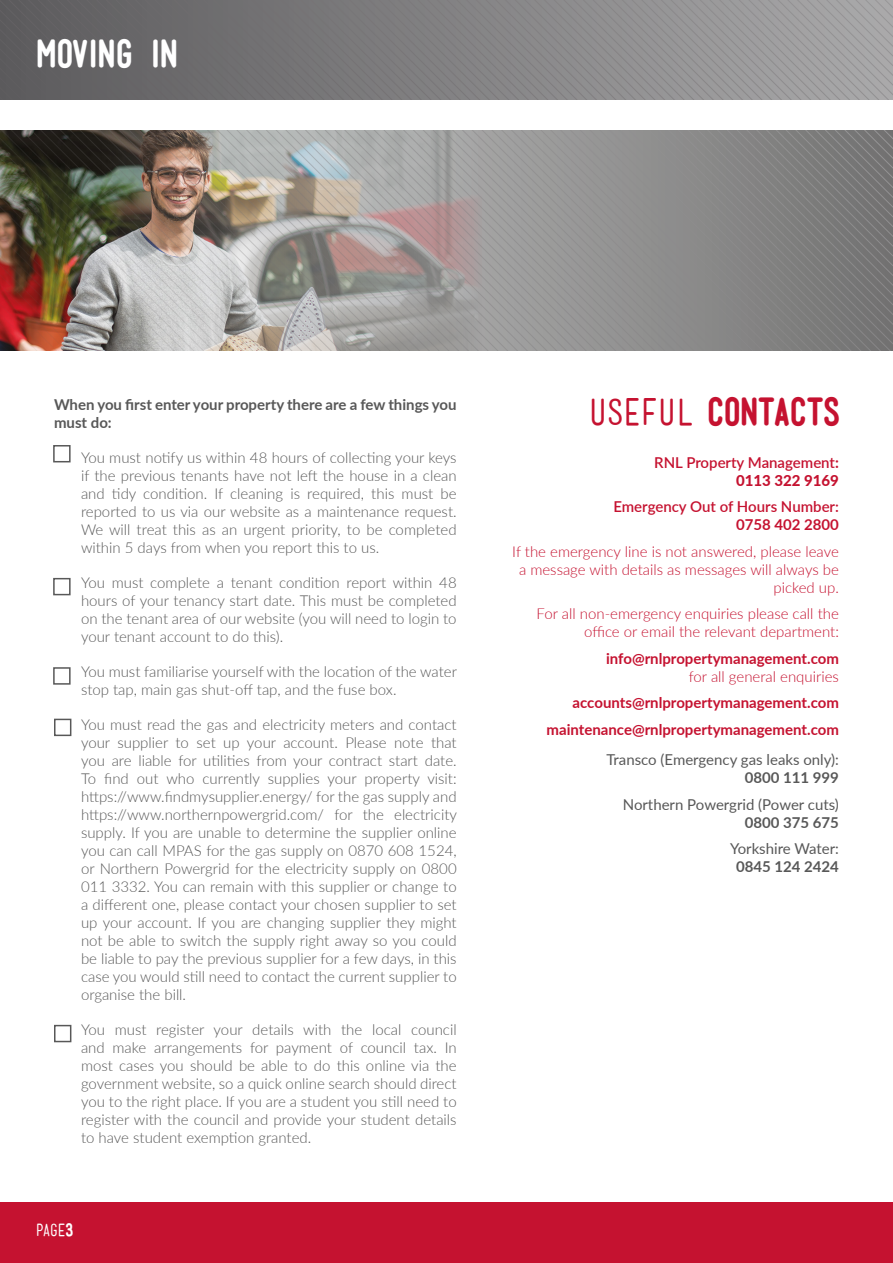
<style>
.page{position:relative;width:893px;height:1263px;background:#fff}
.page>*{position:absolute;margin:0;border:0;box-sizing:border-box;transform-origin:0 0}
.t1{font:700 36px "Mensch";color:#c51230}
.t2{font:700 36px "Mensch";color:#fff}
.t3{font:16.5px "Mensch";color:#fff}
.t4{font:300 15px/18px "Lato";color:#585858;text-align:justify}
.t5{font:300 15px/18px "Lato";color:#c51230;text-align:right}
.t6{font:700 15px/26.5px "Lato";color:#c51230;text-align:right}
.t7{font:700 15px/18px "Lato";color:#585858}
.t8{font:15px "Lato";color:#585858}
.t9{font:600 15px/18px "Lato";color:#c51230;text-align:right}
.s1{font-weight:700}
.s2{font-weight:400}
.s3{font-weight:800}
</style>
<div class="page">
<svg style="left:0;top:0;width:893px;height:99px"></svg>
<div style="left:0;top:1202px;width:893px;height:61px;background:#c51230"></div>
<svg style="left:881px;top:131px;width:10px;height:220px"></svg>
<svg style="left:871px;top:131px;width:10px;height:220px"></svg>
<svg style="left:861px;top:131px;width:10px;height:220px"></svg>
<svg style="left:851px;top:131px;width:10px;height:220px"></svg>
<svg style="left:842px;top:131px;width:9px;height:220px"></svg>
<svg style="left:832px;top:131px;width:10px;height:220px"></svg>
<svg style="left:822px;top:131px;width:10px;height:220px"></svg>
<svg style="left:812px;top:131px;width:10px;height:220px"></svg>
<svg style="left:802px;top:131px;width:10px;height:220px"></svg>
<svg style="left:793px;top:131px;width:9px;height:220px"></svg>
<svg style="left:783px;top:131px;width:10px;height:220px"></svg>
<svg style="left:773px;top:131px;width:10px;height:220px"></svg>
<div style="left:763px;top:131px;width:10px;height:220px;background:#828181"></div>
<div style="left:753px;top:131px;width:10px;height:220px;background:#838282"></div>
<div style="left:744px;top:131px;width:9px;height:220px;background:#858484"></div>
<div style="left:734px;top:131px;width:10px;height:220px;background:#858585"></div>
<div style="left:724px;top:131px;width:10px;height:220px;background:#868686"></div>
<div style="left:714px;top:131px;width:10px;height:220px;background:#888887"></div>
<div style="left:704px;top:131px;width:10px;height:220px;background:#898988"></div>
<div style="left:695px;top:131px;width:9px;height:220px;background:#8a8a89"></div>
<div style="left:685px;top:131px;width:10px;height:220px;background:#8c8b8b"></div>
<div style="left:675px;top:131px;width:10px;height:220px;background:#8c8c8c"></div>
<div style="left:665px;top:131px;width:10px;height:220px;background:#8d8d8d"></div>
<div style="left:655px;top:131px;width:10px;height:220px;background:#8e8e8e"></div>
<div style="left:646px;top:131px;width:9px;height:220px;background:#8f8f8e"></div>
<div style="left:636px;top:131px;width:10px;height:220px;background:#909090"></div>
<div style="left:626px;top:131px;width:10px;height:220px;background:#929191"></div>
<div style="left:616px;top:131px;width:10px;height:220px;background:#939292"></div>
<div style="left:606px;top:131px;width:10px;height:220px;background:#949494"></div>
<div style="left:596px;top:131px;width:10px;height:220px;background:#959595"></div>
<div style="left:587px;top:131px;width:9px;height:220px;background:#969695"></div>
<div style="left:577px;top:131px;width:10px;height:220px;background:#989797"></div>
<div style="left:567px;top:131px;width:10px;height:220px;background:#999898"></div>
<div style="left:557px;top:131px;width:10px;height:220px;background:#999"></div>
<svg style="left:547px;top:131px;width:10px;height:220px"></svg>
<svg style="left:538px;top:131px;width:9px;height:220px"></svg>
<svg style="left:528px;top:131px;width:10px;height:220px"></svg>
<svg style="left:518px;top:131px;width:10px;height:220px"></svg>
<svg style="left:508px;top:131px;width:10px;height:220px"></svg>
<svg style="left:498px;top:131px;width:10px;height:220px"></svg>
<svg style="left:489px;top:131px;width:9px;height:220px"></svg>
<svg style="left:479px;top:131px;width:10px;height:220px"></svg>
<svg style="left:469px;top:131px;width:10px;height:220px"></svg>
<svg style="left:459px;top:131px;width:10px;height:220px"></svg>
<svg style="left:449px;top:131px;width:10px;height:220px"></svg>
<svg style="left:440px;top:131px;width:9px;height:220px"></svg>
<svg style="left:430px;top:131px;width:10px;height:220px"></svg>
<svg style="left:420px;top:131px;width:10px;height:220px"></svg>
<svg style="left:410px;top:131px;width:10px;height:220px"></svg>
<svg style="left:400px;top:131px;width:10px;height:220px"></svg>
<svg style="left:391px;top:131px;width:9px;height:220px"></svg>
<svg style="left:381px;top:131px;width:10px;height:220px"></svg>
<svg style="left:371px;top:131px;width:10px;height:220px"></svg>
<svg style="left:361px;top:131px;width:10px;height:220px"></svg>
<svg style="left:351px;top:131px;width:10px;height:220px"></svg>
<svg style="left:342px;top:131px;width:9px;height:220px"></svg>
<svg style="left:332px;top:131px;width:10px;height:220px"></svg>
<svg style="left:322px;top:131px;width:10px;height:220px"></svg>
<svg style="left:312px;top:131px;width:10px;height:220px"></svg>
<svg style="left:302px;top:131px;width:10px;height:220px"></svg>
<svg style="left:292px;top:131px;width:10px;height:220px"></svg>
<svg style="left:283px;top:131px;width:9px;height:220px"></svg>
<svg style="left:273px;top:131px;width:10px;height:220px"></svg>
<svg style="left:263px;top:131px;width:10px;height:220px"></svg>
<svg style="left:253px;top:131px;width:10px;height:220px"></svg>
<svg style="left:243px;top:131px;width:10px;height:220px"></svg>
<svg style="left:234px;top:131px;width:9px;height:220px"></svg>
<svg style="left:224px;top:131px;width:10px;height:220px"></svg>
<svg style="left:214px;top:131px;width:10px;height:220px"></svg>
<svg style="left:204px;top:131px;width:10px;height:220px"></svg>
<img style="left:0;top:131px;width:204px;height:220px">
<div style="left:53px;top:445px;width:18px;height:17px;background:#fff;border:2px solid #585858"></div>
<div style="left:53px;top:578px;width:18px;height:17px;background:#fff;border:2px solid #585858"></div>
<div style="left:53px;top:667px;width:18px;height:18px;background:#fff;border:2px solid #585858"></div>
<div style="left:54px;top:719px;width:17px;height:17px;background:#fff;border:2px solid #585858"></div>
<div style="left:54px;top:1025px;width:17px;height:17px;background:#fff;border:2px solid #585858"></div>
<h1 class="t2" style="left:36px;top:38px;width:144px">MOVING IN</h1>
<p class="t7" style="left:54px;top:395px;width:404px">When you first enter your property there are a few things you must do:</p>
<p class="t4" style="left:81px;top:448px;width:377px;text-indent:-27px">• You must notify us within 48 hours of collecting your keys if the previous tenants have not left the house in a clean and tidy condition. If cleaning is required, this must be reported to us via our website as a maintenance request.<br>We will treat this as an urgent priority, to be completed within 5 days from when you report this to us.</p>
<p class="t4" style="left:81px;top:573px;width:377px;text-indent:-27px">• You must complete a tenant condition report within 48 hours of your tenancy start date. This must be completed on the tenant area of our website (you will need to login to your tenant account to do this).</p>
<p class="t4" style="left:81px;top:662px;width:377px;text-indent:-27px">• You must familiarise yourself with the location of the water stop tap, main gas shut-off tap, and the fuse box.</p>
<p class="t4" style="left:81px;top:715px;width:377px;text-indent:-27px">• You must read the gas and electricity meters and contact your supplier to set up your account. Please note that you are liable for utilities from your contract start date.<br>To find out who currently supplies your property visit: https://www.findmysupplier.energy/ for the gas supply and https://www.northernpowergrid.com/ for the electricity supply. If you are unable to determine the supplier online you can call MPAS for the gas supply on 0870 608 1524, or Northern Powergrid for the electricity supply on 0800<br>011 3332. You can remain with this supplier or change to a different one, please contact your chosen supplier to set up your account. If you are changing supplier they might not be able to switch the supply right away so you could be liable to pay the previous supplier for a few days, in this case you would still need to contact the current supplier to organise the bill.</p>
<p class="t4" style="left:81px;top:1020px;width:377px;text-indent:-27px">• You must register your details with the local council and make arrangements for payment of council tax. In most cases you should be able to do this online via the government website, so a quick online search should direct you to the right place. If you are a student you still need to register with the council and provide your student details to have student exemption granted.</p>
<p class="t3" style="left:36px;top:1222px;width:38px">page<span class="s1">3</span></p>
<h1 class="t1" style="left:589px;top:395px;width:252px"><span class="s2">USEFUL</span> CONTACTS</h1>
<p class="t9" style="left:654px;top:452px;width:186px">RNL Property Management<span class="s1">:<br></span><span class="s3">0113 322 9169</span></p>
<p class="t9" style="left:613px;top:497px;width:227px">Emergency Out of Hours Number:</p>
<p class="t6" style="left:736px;top:511px;width:104px">0758 402 2800</p>
<p class="t5" style="left:512px;top:542px;width:328px">If the emergency line is not answered, please leave a message with details as messages will always be picked up.</p>
<p class="t5" style="left:537px;top:604px;width:304px">For all non-emergency enquiries please call the office or email the relevant department:</p>
<p class="t6" style="left:606px;top:644px;width:234px">info@rnlpropertymanagement.com</p>
<p class="t5" style="left:689px;top:667px;width:152px">for all general enquiries</p>
<p class="t6" style="left:546px;top:689px;width:294px">accounts@rnlpropertymanagement.com maintenance@rnlpropertymanagement.com</p>
<p class="t8" style="left:606px;top:749px;width:234px">Transco (Emergency gas leaks only):</p>
<p class="t7" style="left:745px;top:768px;width:96px">0800 111 999</p>
<p class="t8" style="left:623px;top:794px;width:218px">Northern Powergrid (Power cuts)</p>
<p class="t7" style="left:745px;top:813px;width:96px">0800 375 675</p>
<p class="t8" style="left:730px;top:838px;width:110px">Yorkshire Water:</p>
<p class="t7" style="left:736px;top:857px;width:104px">0845 124 2424</p>
</div>
